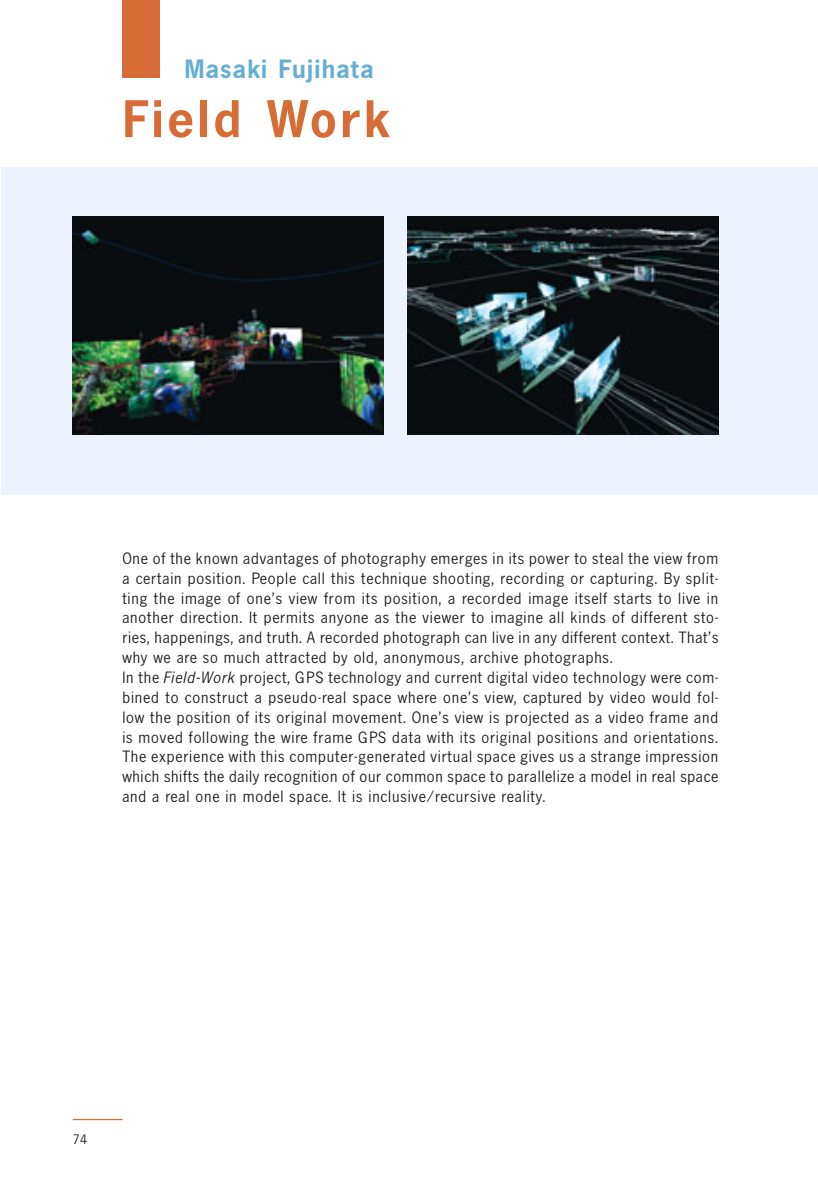
<style>
.page{position:relative;width:818px;height:1199px;background:#fff}
.page>*{position:absolute;margin:0;border:0;box-sizing:border-box;transform-origin:0 0}
.t1{font:700 52.5px "NE13";letter-spacing:.085em;color:#d76c36}
.t2{font:700 26.25px "NE13";letter-spacing:.055em;color:#66afd3}
.t3{font:16.1px/19.8px "NE13";letter-spacing:.065em;color:#181819}
.t4{font:13.65px "NE13";color:#181819}
.s1{font-style:italic}
</style>
<div class="page">
<div style="left:1px;top:167px;width:816px;height:327px;background:#ecf3ff"></div>
<hr style="left:73px;top:1119px;width:49px;height:1px;background:#d76c36">
<div style="left:122px;top:0;width:37px;height:78px;background:#d76c36"></div>
<img style="left:73px;top:217px;width:310px;height:218px">
<img style="left:408px;top:217px;width:310px;height:218px">
<h2 class="t2" style="left:184px;top:60px;width:190px">Masaki Fujihata</h2>
<h1 class="t1" style="left:122px;top:101px;width:268px">Field Work</h1>
<p class="t3" style="left:122px;top:550px;width:597px">One of the known advantages of photography emerges in its power to steal the view from a certain position. People call this technique shooting, recording or capturing. By split&shy;ting the image of one's view from its position, a recorded image itself starts to live in another direction. It permits anyone as the viewer to imagine all kinds of different sto&shy;ries, happenings, and truth. A recorded photograph can live in any different context. That's why we are so much attracted by old, anonymous, archive photographs.<br>In the <span class="s1">Field-Work</span> project, GPS technology and current digital video technology were com&shy;bined to construct a pseudo-real space where one's view, captured by video would fol&shy;low the position of its original movement. One's view is projected as a video frame and is moved following the wire frame GPS data with its original positions and orientations.<br>The experience with this computer-generated virtual space gives us a strange impression which shifts the daily recognition of our common space to parallelize a model in real space and a real one in model space. It is inclusive/recursive reality.</p>
<p class="t4" style="left:73px;top:1135px;width:16px">74</p>
</div>
